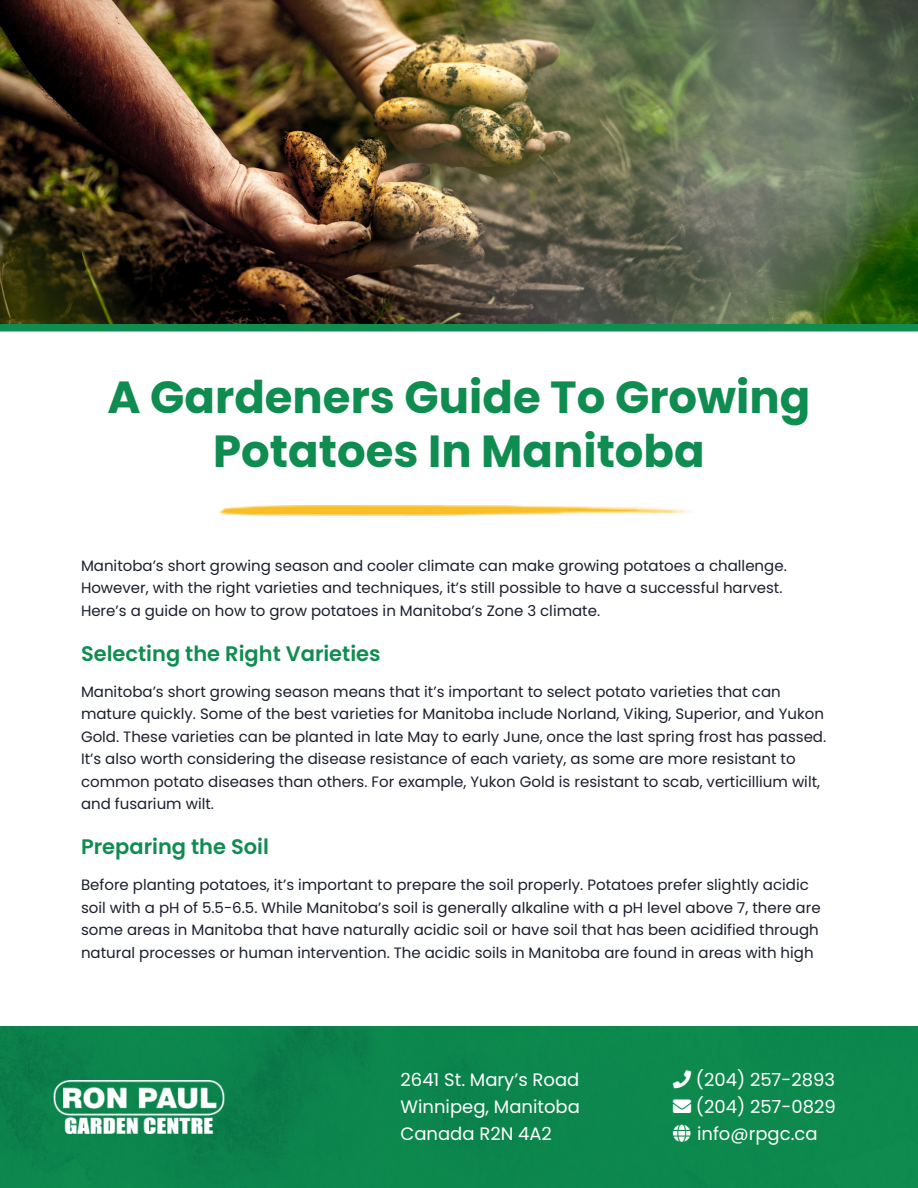
<style>
.page{position:relative;width:918px;height:1188px;background:#fff}
.page>*{position:absolute;margin:0;border:0;box-sizing:border-box;transform-origin:0 0}
.t1{font:700 45px/54px "Poppins";color:#0f8c50;text-align:center}
.t2{font:600 21px "Poppins";color:#0f8c50}
.t3{font:18px "Poppins";color:#fff}
.t4{font:15px/22.5px "Poppins";color:#1b1e2e}
</style>
<div class="page">
<img style="left:0;top:1026px;width:918px;height:162px">
<img style="left:0;top:0;width:918px;height:332px">
<img style="left:220px;top:505px;width:472px;height:11px">
<img style="left:54px;top:1080px;width:170px;height:54px">
<svg style="left:673px;top:1070px;width:18px;height:18px"></svg>
<svg style="left:673px;top:1124px;width:18px;height:18px"></svg>
<p class="t1" style="left:108px;top:371px;width:704px">A Gardeners Guide To Growing<br>Potatoes In Manitoba</p>
<p class="t4" style="left:81px;top:554px;width:707px">Manitoba’s short growing season and cooler climate can make growing potatoes a challenge.<br>However, with the right varieties and techniques, it’s still possible to have a successful harvest.<br>Here’s a guide on how to grow potatoes in Manitoba’s Zone 3 climate.</p>
<p class="t2" style="left:81px;top:641px;width:301px">Selecting the Right Varieties</p>
<p class="t4" style="left:81px;top:680px;width:747px">Manitoba’s short growing season means that it’s important to select potato varieties that can mature quickly. Some of the best varieties for Manitoba include Norland, Viking, Superior, and Yukon Gold. These varieties can be planted in late May to early June, once the last spring frost has passed.<br>It’s also worth considering the disease resistance of each variety, as some are more resistant to common potato diseases than others. For example, Yukon Gold is resistant to scab, verticillium wilt, and fusarium wilt.</p>
<p class="t2" style="left:81px;top:835px;width:189px">Preparing the Soil</p>
<p class="t4" style="left:81px;top:874px;width:741px">Before planting potatoes, it’s important to prepare the soil properly. Potatoes prefer slightly acidic soil with a pH of 5.5-6.5. While Manitoba’s soil is generally alkaline with a pH level above 7, there are some areas in Manitoba that have naturally acidic soil or have soil that has been acidified through natural processes or human intervention. The acidic soils in Manitoba are found in areas with high</p>
<p class="t3" style="left:401px;top:1069px;width:180px">2641 St. Mary’s Road</p>
<p class="t3" style="left:401px;top:1096px;width:181px">Winnipeg, Manitoba</p>
<p class="t3" style="left:401px;top:1123px;width:153px">Canada R2N 4A2</p>
<p class="t3" style="left:696px;top:1069px;width:141px">(204) 257-2893</p>
<p class="t3" style="left:673px;top:1096px;width:164px">→ (204) 257-0829</p>
<p class="t3" style="left:697px;top:1123px;width:122px">info@rpgc.ca</p>
</div>
